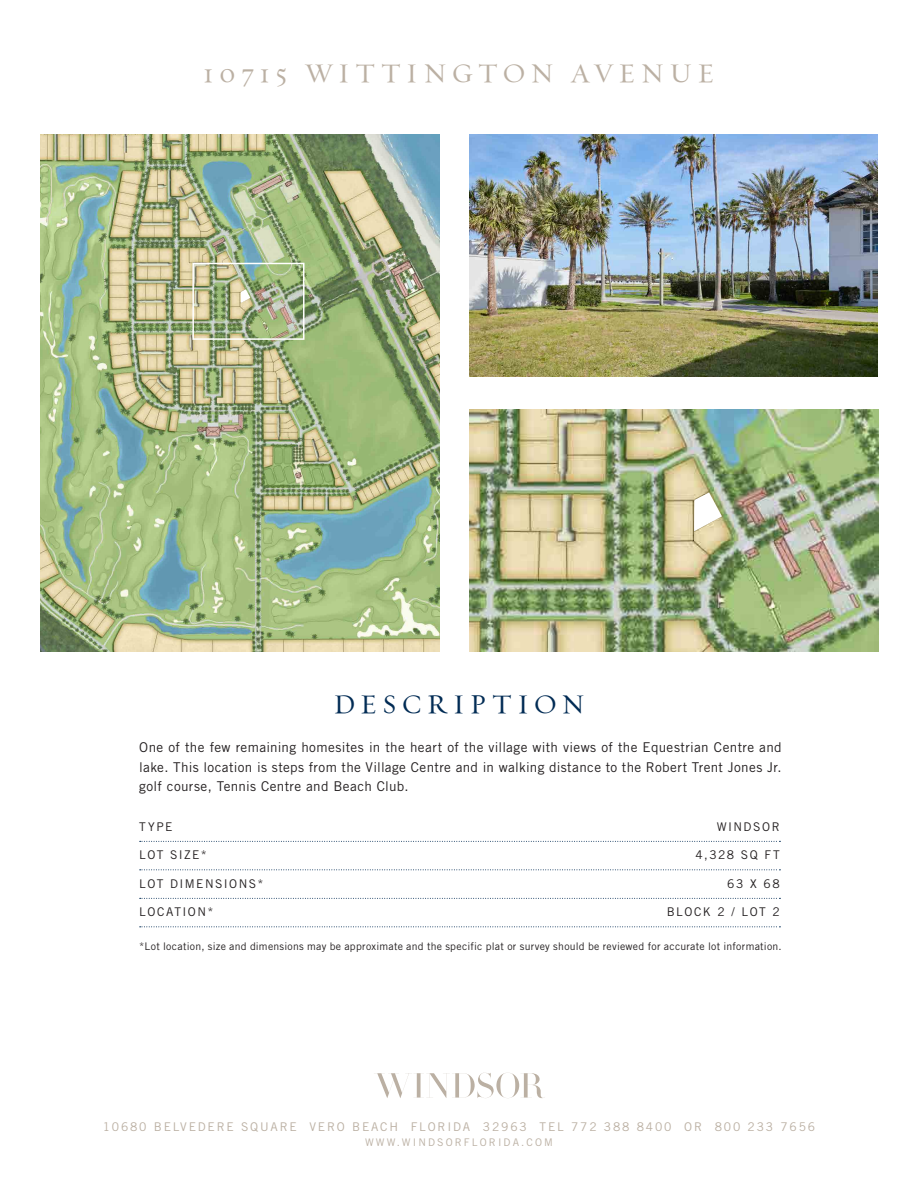
<style>
.page{position:relative;width:918px;height:1188px;background:#fff}
.page>*{position:absolute;margin:0;border:0;box-sizing:border-box;transform-origin:0 0}
.t1{font:27px "Requiem Text HTF Roman";letter-spacing:.2em;color:#bbb0a3}
.MAIN_TITLE{font:27px "Requiem Text HTF Roman";letter-spacing:.19em;color:#002b54}
.MAIN_TITLE-2{font:13.5px/19.5px "Trade Gothic LT Std";letter-spacing:.025em;color:#231f20;text-align:justify}
.LISTING_DETAILS{font:12px "Trade Gothic LT Std";letter-spacing:.12em;color:#231f20}
.t2{font:12px "Trade Gothic LT Std";letter-spacing:.15em;color:#bbb0a3}
.MAIN_TITLE-3{font:10.5px "Trade Gothic LT Std";letter-spacing:.025em;color:#231f20}
.t3{font:10.5px "Trade Gothic LT Std";letter-spacing:.2em;color:#bbb0a3}
</style>
<div class="page">
<img style="left:470px;top:409px;width:408px;height:242px">
<img style="left:40px;top:135px;width:399px;height:516px">
<img style="left:469px;top:135px;width:409px;height:242px">
<svg style="left:374px;top:1073px;width:171px;height:25px"></svg>
<svg style="left:140px;top:841px;width:640px;height:1px"></svg>
<svg style="left:140px;top:869px;width:640px;height:1px"></svg>
<svg style="left:140px;top:898px;width:640px;height:1px"></svg>
<svg style="left:140px;top:926px;width:640px;height:1px"></svg>
<div style="left:192px;top:263px;width:113px;height:77px;border:2px solid #fff"></div>
<svg style="left:694px;top:492px;width:28px;height:39px"></svg>
<svg style="left:241px;top:289px;width:9px;height:14px"></svg>
<p class="t1" style="left:203px;top:57px;width:513px">10715 WITTINGTON AVENUE</p>
<p class="MAIN_TITLE" style="left:333px;top:688px;width:253px">DESCRIPTION</p>
<p class="MAIN_TITLE-2" style="left:139px;top:738px;width:644px">One of the few remaining homesites in the heart of the village with views of the Equestrian Centre and lake. This location is steps from the Village Centre and in walking distance to the Robert Trent Jones Jr. golf course, Tennis Centre and Beach Club.</p>
<p class="LISTING_DETAILS" style="left:139px;top:819px;width:35px">TYPE</p>
<p class="LISTING_DETAILS" style="left:717px;top:819px;width:64px">WINDSOR</p>
<p class="LISTING_DETAILS" style="left:139px;top:848px;width:69px">LOT SIZE*</p>
<p class="LISTING_DETAILS" style="left:695px;top:848px;width:86px">4,328 SQ FT</p>
<p class="LISTING_DETAILS" style="left:139px;top:876px;width:126px">LOT DIMENSIONS*</p>
<p class="LISTING_DETAILS" style="left:727px;top:876px;width:54px">63 X 68</p>
<p class="LISTING_DETAILS" style="left:139px;top:905px;width:76px">LOCATION*</p>
<p class="LISTING_DETAILS" style="left:667px;top:905px;width:114px">BLOCK 2 / LOT 2</p>
<p class="MAIN_TITLE-3" style="left:139px;top:939px;width:644px">*Lot location, size and dimensions may be approximate and the specific plat or survey should be reviewed for accurate lot information.</p>
<p class="t2" style="left:103px;top:1120px;width:714px">10680 BELVEDERE SQUARE VERO BEACH FLORIDA 32963 TEL 772 388 8400 OR 800 233 7656</p>
<p class="t3" style="left:365px;top:1136px;width:189px">WWW.WINDSORFLORIDA.COM</p>
</div>
